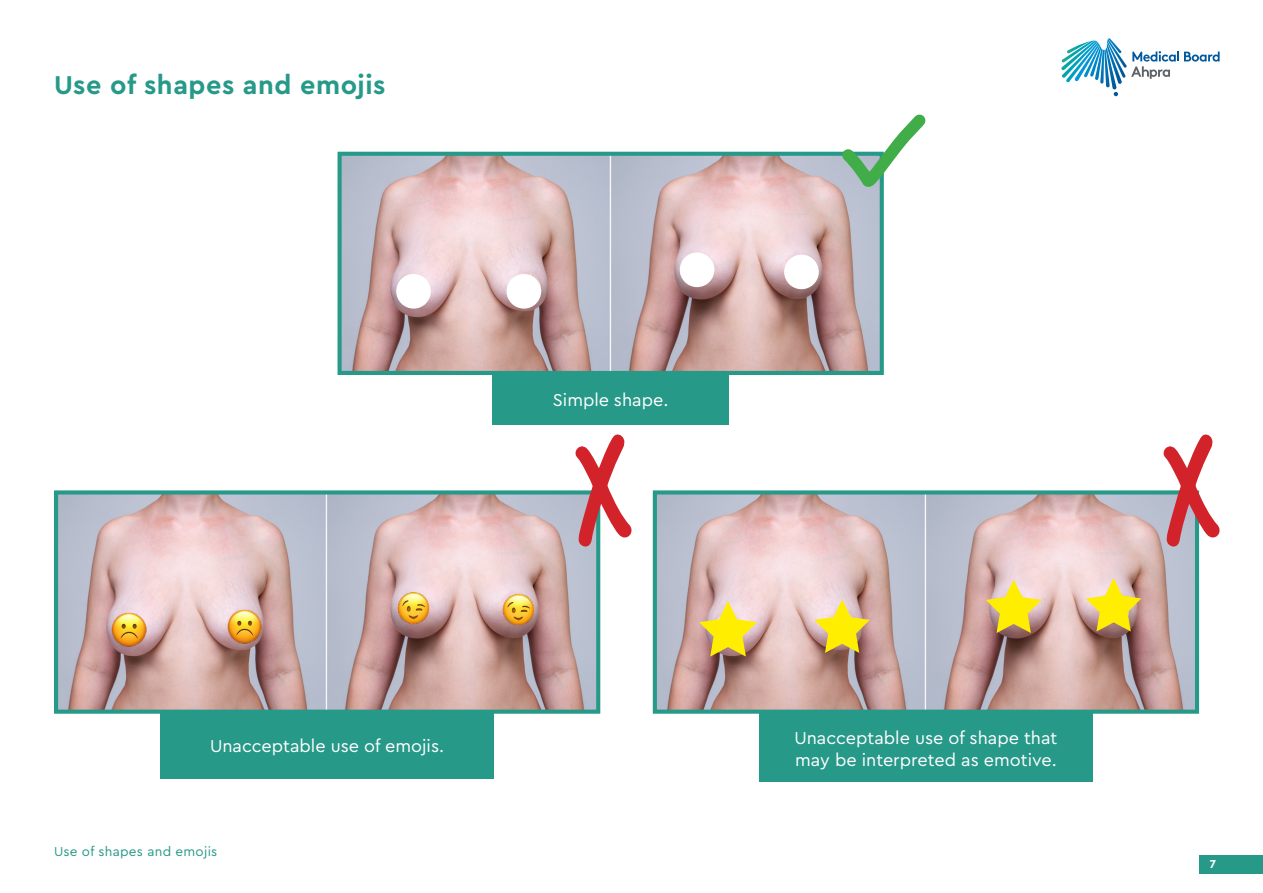
<style>
.page{position:relative;width:1263px;height:893px;background:#fff}
.page>*{position:absolute;margin:0;border:0;box-sizing:border-box;transform-origin:0 0}
.t1{font:700 27px "Cera Pro";letter-spacing:.02em;color:#279989}
.t2{font:18px/21.6px "Cera Pro";color:#fff}
.t3{font:13.5px "Cera Pro";letter-spacing:.02em;color:#279989}
.t4{font:700 12px "Cera Pro";color:#fff}
</style>
<div class="page">
<div style="left:493px;top:375px;width:236px;height:49px;background:#279989"></div>
<div style="left:759px;top:714px;width:333px;height:68px;background:#279989"></div>
<div style="left:160px;top:710px;width:334px;height:69px;background:#279989"></div>
<svg style="left:1061px;top:38px;width:158px;height:58px"></svg>
<img style="left:658px;top:495px;width:536px;height:214px">
<div style="left:653px;top:490px;width:546px;height:224px;border:4px solid #279989"></div>
<img style="left:343px;top:157px;width:536px;height:213px">
<div style="left:338px;top:152px;width:546px;height:223px;border:4px solid #279989"></div>
<img style="left:59px;top:495px;width:536px;height:214px">
<div style="left:54px;top:490px;width:546px;height:224px;border:4px solid #279989"></div>
<svg style="left:831px;top:114px;width:95px;height:108px"></svg>
<div style="left:1199px;top:855px;width:64px;height:19px;background:#279989"></div>
<svg style="left:571px;top:434px;width:61px;height:119px"></svg>
<svg style="left:1159px;top:434px;width:61px;height:119px"></svg>
<svg style="left:699px;top:601px;width:58px;height:56px;background:#e2c664"></svg>
<svg style="left:814px;top:599px;width:56px;height:54px;background:#ddc260"></svg>
<svg style="left:986px;top:580px;width:55px;height:53px;background:#e1c661"></svg>
<svg style="left:1086px;top:578px;width:55px;height:53px;background:#dec35d"></svg>
<div style="left:680px;top:252px;width:34px;height:35px;background:#fff;border-radius:50%"></div>
<div style="left:396px;top:274px;width:35px;height:35px;background:#fff;border-radius:50%"></div>
<div style="left:506px;top:274px;width:35px;height:35px;background:#fff;border-radius:50%"></div>
<div style="left:784px;top:255px;width:35px;height:34px;background:#fff;border-radius:50%"></div>
<img style="left:111px;top:611px;width:36px;height:36px">
<img style="left:226px;top:608px;width:37px;height:36px">
<img style="left:374px;top:588px;width:79px;height:40px">
<img style="left:479px;top:589px;width:79px;height:41px">
<h1 class="t1" style="left:54px;top:67px;width:333px">Use of shapes and emojis</h1>
<p class="t2" style="left:553px;top:388px;width:117px">Simple shape.</p>
<p class="t2" style="left:210px;top:734px;width:236px">Unacceptable use of emojis.</p>
<p class="t3" style="left:54px;top:842px;width:165px">Use of shapes and emojis</p>
<p class="t2" style="left:794px;top:727px;width:265px">Unacceptable use of shape that may be interpreted as emotive.</p>
<p class="t4" style="left:1210px;top:856px;width:8px">7</p>
</div>
